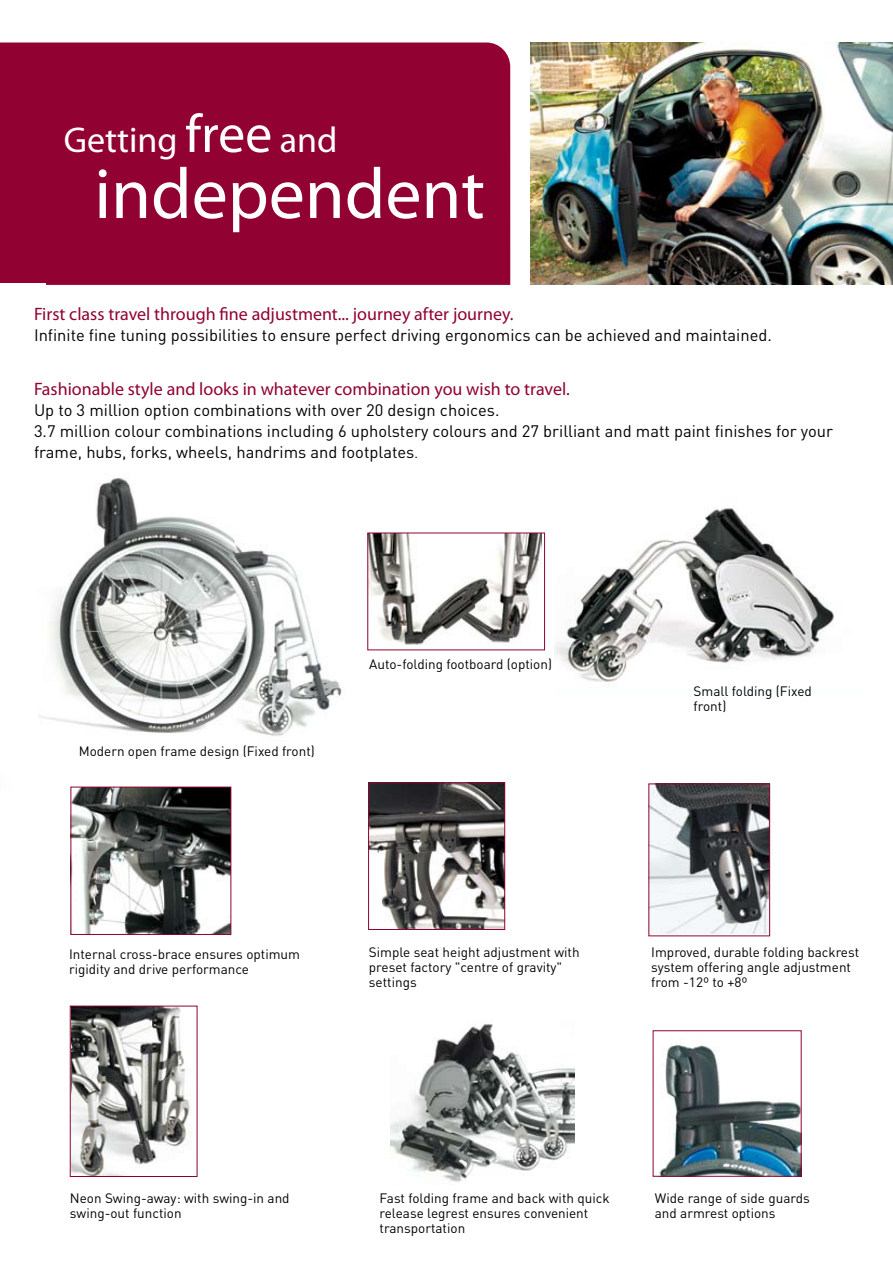
<style>
.page{position:relative;width:893px;height:1263px;background:#fff}
.page>*{position:absolute;margin:0;border:0;box-sizing:border-box;transform-origin:0 0}
.t1{font:72px "Myriad Pro";color:#fff}
.t2{font:36px "Myriad Pro";color:#fff}
.t3{font:18px "Myriad Pro";color:#910232}
.t4{font:16.5px/21px "DINOT";color:#000}
.t5{font:13.5px/15px "DINOT";color:#000}
.s1{font-size:54px}
.s2{font-size:13.5px}
</style>
<div class="page">
<div style="left:0;top:43px;width:510px;height:242px;background:#910232"></div>
<img style="left:555px;top:508px;width:279px;height:174px">
<img style="left:391px;top:1024px;width:183px;height:158px">
<img style="left:530px;top:43px;width:363px;height:242px">
<img style="left:73px;top:789px;width:156px;height:144px">
<div style="left:71px;top:787px;width:160px;height:148px;border:1px solid #910232"></div>
<img style="left:370px;top:784px;width:133px;height:144px">
<div style="left:368px;top:782px;width:137px;height:148px;border:1px solid #910232"></div>
<img style="left:72px;top:1008px;width:119px;height:167px">
<div style="left:70px;top:1006px;width:127px;height:171px;border:1px solid #910232"></div>
<img style="left:38px;top:474px;width:304px;height:262px">
<img style="left:650px;top:785px;width:118px;height:148px">
<div style="left:648px;top:783px;width:122px;height:153px;border:1px solid #910232"></div>
<img style="left:369px;top:535px;width:173px;height:110px">
<img style="left:659px;top:1045px;width:140px;height:130px">
<h2 class="t2" style="left:64px;top:118px;width:275px">Getting <span class="s1">free</span> and</h2>
<h1 class="t1" style="left:94px;top:149px;width:392px">independent</h1>
<h3 class="t3" style="left:34px;top:303px;width:481px">First class travel through fine adjustment... journey after journey.</h3>
<p class="t4" style="left:34px;top:325px;width:739px">Infinite fine tuning possibilities to ensure perfect driving ergonomics can be achieved and maintained.</p>
<h3 class="t3" style="left:34px;top:378px;width:537px">Fashionable style and looks in whatever combination you wish to travel.</h3>
<p class="t4" style="left:34px;top:399px;width:800px">Up to 3 million option combinations with over 20 design choices.<br>3.7 million colour combinations including 6 upholstery colours and 27 brilliant and matt paint finishes for your frame, hubs, forks, wheels, handrims and footplates<span class="s2">.</span></p>
<p class="t5" style="left:79px;top:744px;width:238px">Modern open frame design (Fixed front)</p>
<p class="t5" style="left:369px;top:657px;width:184px">Auto-folding footboard (option)</p>
<p class="t5" style="left:694px;top:683px;width:120px">Small folding (Fixed front)</p>
<p class="t5" style="left:69px;top:947px;width:232px">Internal cross-brace ensures optimum rigidity and drive performance</p>
<p class="t5" style="left:369px;top:945px;width:212px">Simple seat height adjustment with preset factory "centre of gravity" settings</p>
<p class="t5" style="left:651px;top:945px;width:209px">Improved, durable folding backrest system offering angle adjustment from -12º to +8º</p>
<p class="t5" style="left:70px;top:1190px;width:221px">Neon Swing-away: with swing-in and swing-out function</p>
<p class="t5" style="left:379px;top:1190px;width:232px">Fast folding frame and back with quick release legrest ensures convenient transportation</p>
<p class="t5" style="left:655px;top:1190px;width:156px">Wide range of side guards and armrest options</p>
</div>
